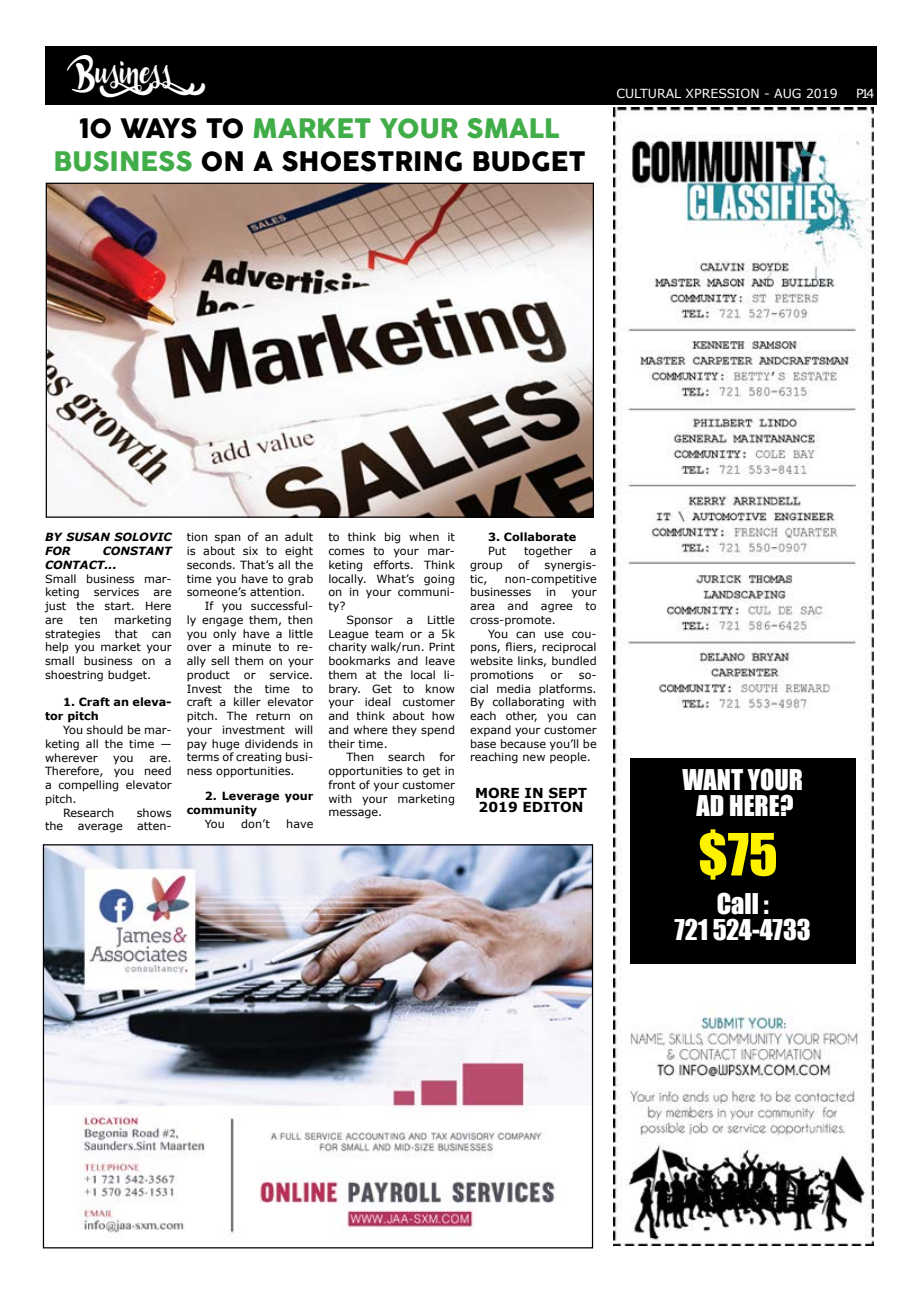
<style>
.page{position:relative;width:922px;height:1294px;background:#fff}
.page>*{position:absolute;margin:0;border:0;box-sizing:border-box;transform-origin:0 0}
.t1{font:53.75px "Impact";color:#fff200}
.t2{font:26.25px/32.5px "COCOGOOSE";color:#000;text-align:center}
.t3{font:26.25px/26.2px "Impact";color:#fff;text-align:center}
.t4{font:20px "Lostin Wild";color:#fff}
.t5{font:700 13.75px/13.8px "Verdana";color:#000}
.t6{font:12.5px "Verdana";color:#fff}
.t7{font:11.25px/13.8px "Verdana";color:#000;text-align:justify}
.t8{font:700 11.25px/13.8px "Verdana";color:#000}
.t9{font:italic 700 11.25px/13.8px "Verdana";color:#000}
.s1{color:#41ad49}
</style>
<div class="page">
<div style="left:45px;top:46px;width:831px;height:58px;background:#000"></div>
<img style="left:613px;top:107px;width:260px;height:1138px">
<div style="left:630px;top:758px;width:225px;height:206px;background:#000"></div>
<img style="left:48px;top:185px;width:544px;height:331px">
<img style="left:45px;top:846px;width:546px;height:387px">
<h3 class="t4" style="left:67px;top:68px;width:140px">Business</h3>
<h2 class="t2" style="left:53px;top:113px;width:534px">10 WAYS TO <span class="s1">MARKET YOUR SMALL<br>BUSINESS</span> ON A SHOESTRING BUDGET</h2>
<p class="t6" style="left:616px;top:85px;width:223px">CULTURAL XPRESSION - AUG 2019</p>
<p class="t6" style="left:855px;top:85px;width:20px">P14</p>
<p class="t9" style="left:45px;top:530px;width:128px">BY SUSAN SOLOVIC<br>FOR</p>
<p class="t9" style="left:45px;top:544px;width:128px;text-indent:58px">CONSTANT<br>CONTACT...</p>
<p class="t7" style="left:45px;top:572px;width:128px">Small business mar&shy;keting services are just the start. Here are</p>
<p class="t7" style="left:80px;top:613px;width:20px">ten</p>
<p class="t7" style="left:114px;top:613px;width:59px">marketing</p>
<p class="t7" style="left:45px;top:627px;width:57px">strategies</p>
<p class="t7" style="left:115px;top:627px;width:24px">that</p>
<p class="t7" style="left:45px;top:627px;width:128px;text-indent:107px">can help you market your small business on a shoestring budget.</p>
<p class="t8" style="left:45px;top:695px;width:128px;text-indent:18px">1. Craft an eleva&shy;tor pitch</p>
<p class="t7" style="left:45px;top:723px;width:128px;text-indent:18px">You should be mar&shy;keting all the time — wherever</p>
<p class="t7" style="left:113px;top:750px;width:22px">you</p>
<p class="t7" style="left:149px;top:750px;width:24px">are.</p>
<p class="t7" style="left:45px;top:764px;width:128px">Therefore, you need</p>
<p class="t7" style="left:45px;top:778px;width:128px">a compelling elevator</p>
<p class="t7" style="left:45px;top:792px;width:33px">pitch.</p>
<p class="t7" style="left:63px;top:805px;width:53px">Research</p>
<p class="t7" style="left:137px;top:805px;width:36px">shows</p>
<p class="t7" style="left:45px;top:819px;width:20px">the</p>
<p class="t7" style="left:78px;top:819px;width:47px">average</p>
<p class="t7" style="left:137px;top:819px;width:36px">atten-</p>
<p class="t7" style="left:187px;top:530px;width:128px">tion span of an adult</p>
<p class="t7" style="left:187px;top:544px;width:128px">is about six to eight</p>
<p class="t7" style="left:187px;top:558px;width:128px">seconds. That’s all the</p>
<p class="t7" style="left:187px;top:572px;width:128px">time you have to grab</p>
<p class="t7" style="left:187px;top:585px;width:120px">someone’s attention.</p>
<p class="t7" style="left:205px;top:599px;width:110px">If you successful-</p>
<p class="t7" style="left:187px;top:613px;width:128px">ly engage them, then</p>
<p class="t7" style="left:187px;top:627px;width:128px">you only have a little</p>
<p class="t7" style="left:187px;top:640px;width:128px">over a minute to re-</p>
<p class="t7" style="left:187px;top:654px;width:128px">ally sell them on your</p>
<p class="t7" style="left:187px;top:668px;width:128px">product or service.</p>
<p class="t7" style="left:187px;top:682px;width:128px">Invest the time to</p>
<p class="t7" style="left:187px;top:695px;width:128px">craft a killer elevator</p>
<p class="t7" style="left:187px;top:709px;width:128px">pitch. The return on</p>
<p class="t7" style="left:187px;top:723px;width:128px">your investment will</p>
<p class="t7" style="left:187px;top:737px;width:128px">pay huge dividends in</p>
<p class="t7" style="left:187px;top:750px;width:128px">terms of creating busi-</p>
<p class="t7" style="left:187px;top:764px;width:109px">ness opportunities.</p>
<p class="t8" style="left:187px;top:789px;width:128px;text-indent:18px">2. Leverage your community</p>
<p class="t7" style="left:205px;top:816px;width:22px">You</p>
<p class="t7" style="left:241px;top:816px;width:30px">don’t</p>
<p class="t7" style="left:286px;top:816px;width:29px">have</p>
<p class="t7" style="left:328px;top:530px;width:128px">to think big when it comes to your mar&shy;keting efforts. Think locally. What’s going on in your communi&shy;ty?</p>
<p class="t7" style="left:328px;top:613px;width:128px;text-indent:18px">Sponsor a Little League team or a 5k charity walk/run. Print bookmarks and leave them at the local li&shy;brary. Get to know your ideal customer and think about how and where they spend their time.</p>
<p class="t7" style="left:328px;top:750px;width:128px;text-indent:18px">Then search for opportunities to get in front of your customer with your marketing message.</p>
<p class="t8" style="left:488px;top:530px;width:90px">3. Collaborate</p>
<p class="t7" style="left:488px;top:544px;width:20px">Put</p>
<p class="t7" style="left:524px;top:544px;width:50px">together</p>
<p class="t7" style="left:589px;top:544px;width:8px">a</p>
<p class="t7" style="left:470px;top:558px;width:34px">group</p>
<p class="t7" style="left:518px;top:558px;width:12px">of</p>
<p class="t7" style="left:544px;top:558px;width:54px">synergis-</p>
<p class="t7" style="left:470px;top:571px;width:19px">tic,</p>
<p class="t7" style="left:470px;top:571px;width:128px;text-indent:35px">non-competitive businesses</p>
<p class="t7" style="left:546px;top:585px;width:12px">in</p>
<p class="t7" style="left:470px;top:585px;width:128px;text-indent:101px">your area and agree to cross-promote.</p>
<p class="t7" style="left:470px;top:626px;width:128px;text-indent:18px">You can use cou&shy;pons, fliers, reciprocal website links, bundled promotions</p>
<p class="t7" style="left:470px;top:668px;width:128px;text-indent:109px">so&shy;cial media platforms.<br>By collaborating with each other, you can expand your customer base because you’ll be reaching new people.</p>
<p class="t5" style="left:475px;top:786px;width:114px">MORE IN SEPT<br>2019 EDITON</p>
<p class="t7" style="left:550px;top:668px;width:13px">or</p>
<h2 class="t3" style="left:682px;top:766px;width:122px">WANT YOUR<br>AD HERE?</h2>
<h1 class="t1" style="left:698px;top:812px;width:81px">$75</h1>
<h2 class="t3" style="left:674px;top:889px;width:138px">Call :<br>721 524-4733</h2>
</div>
